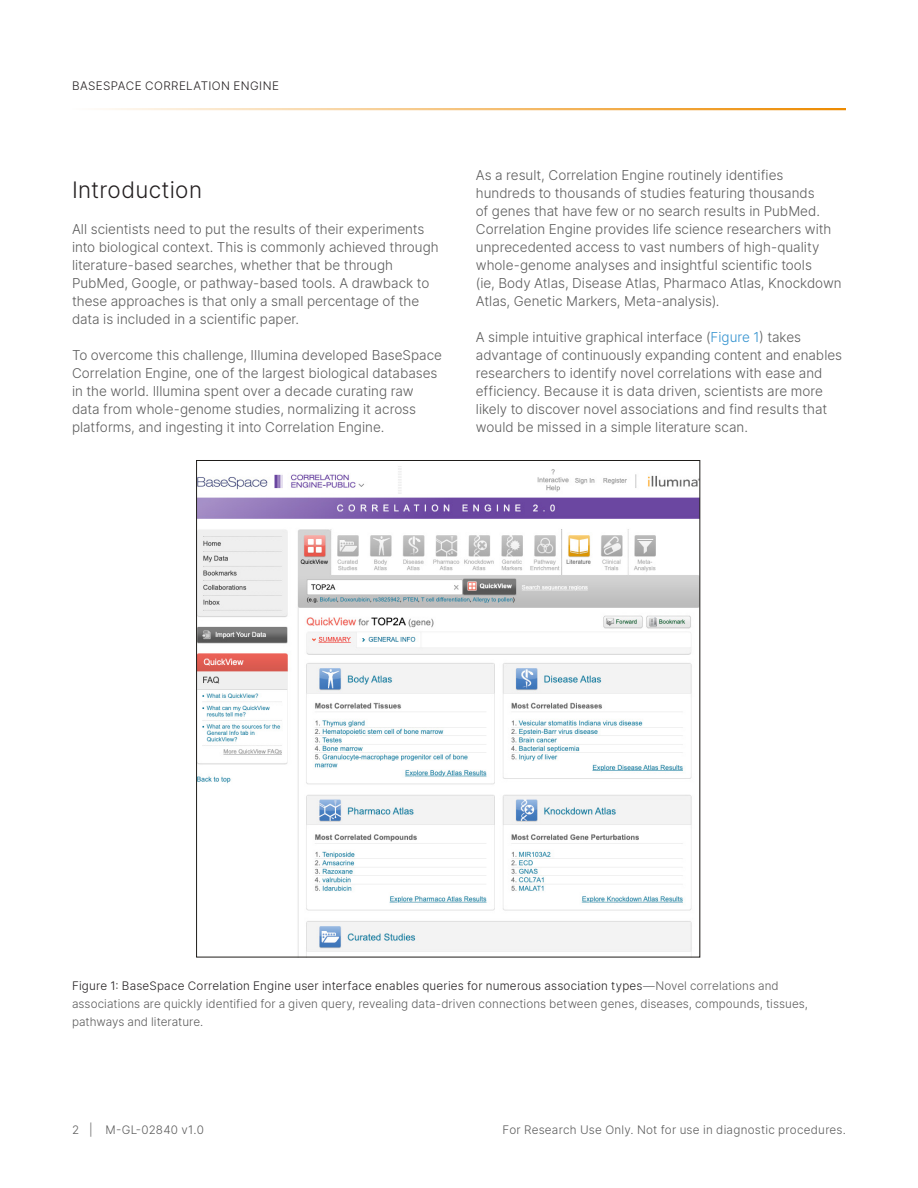
<style>
.page{position:relative;width:918px;height:1188px;background:#fff}
.page>*{position:absolute;margin:0;border:0;box-sizing:border-box;transform-origin:0 0}
.A-Head{font:300 22.5px "Inter";letter-spacing:.01em;color:#231f20}
.Body_Copy{font:300 13.5px/18px "Inter";color:#5c5c5c}
.t1{font:300 11.7px/18px "Inter";letter-spacing:.01em;color:#5c5c5c}
.t2{font:300 11.7px "Inter";letter-spacing:.04em;color:#231f20}
.s1{color:#3191cf}
.s2{color:#231f20}
</style>
<div class="page">
<hr style="left:72px;top:108px;width:774px;height:2px;background:#ed8b00">
<img style="left:198px;top:466px;width:500px;height:489px">
<p class="t2" style="left:72px;top:77px;width:209px">BASESPACE CORRELATION ENGINE</p>
<p class="A-Head" style="left:72px;top:174px;width:132px">Introduction</p>
<p class="Body_Copy" style="left:72px;top:220px;width:368px">All scientists need to put the results of their experiments into biological context. This is commonly achieved through literature-based searches, whether that be through PubMed, Google, or pathway-based tools. A drawback to these approaches is that only a small percentage of the data is included in a scientific paper.</p>
<p class="Body_Copy" style="left:72px;top:346px;width:372px">To overcome this challenge, Illumina developed BaseSpace Correlation Engine, one of the largest biological databases in the world. Illumina spent over a decade curating raw data from whole-genome studies, normalizing it across platforms, and ingesting it into Correlation Engine.</p>
<p class="Body_Copy" style="left:476px;top:166px;width:367px">As a result, Correlation Engine routinely identifies hundreds to thousands of studies featuring thousands<br>of genes that have few or no search results in PubMed.<br>Correlation Engine provides life science researchers with unprecedented access to vast numbers of high-quality whole-genome analyses and insightful scientific tools<br>(ie, Body Atlas, Disease Atlas, Pharmaco Atlas, Knockdown Atlas, Genetic Markers, Meta-analysis).</p>
<p class="Body_Copy" style="left:476px;top:328px;width:368px">A simple intuitive graphical interface (<span class="s1">Figure 1</span>) takes advantage of continuously expanding content and enables researchers to identify novel correlations with ease and efficiency. Because it is data driven, scientists are more likely to discover novel associations and find results that would be missed in a simple literature scan.</p>
<p class="t1" style="left:72px;top:977px;width:738px"><span class="s2">Figure 1: BaseSpace Correlation Engine user interface enables queries for numerous association types</span>—Novel correlations and associations are quickly identified for a given query, revealing data-driven connections between genes, diseases, compounds, tissues, pathways and literature.</p>
<p class="t1" style="left:72px;top:1121px;width:134px">2 | M-GL-02840 v1.0</p>
<p class="t1" style="left:502px;top:1121px;width:345px">For Research Use Only. Not for use in diagnostic procedures.</p>
</div>
